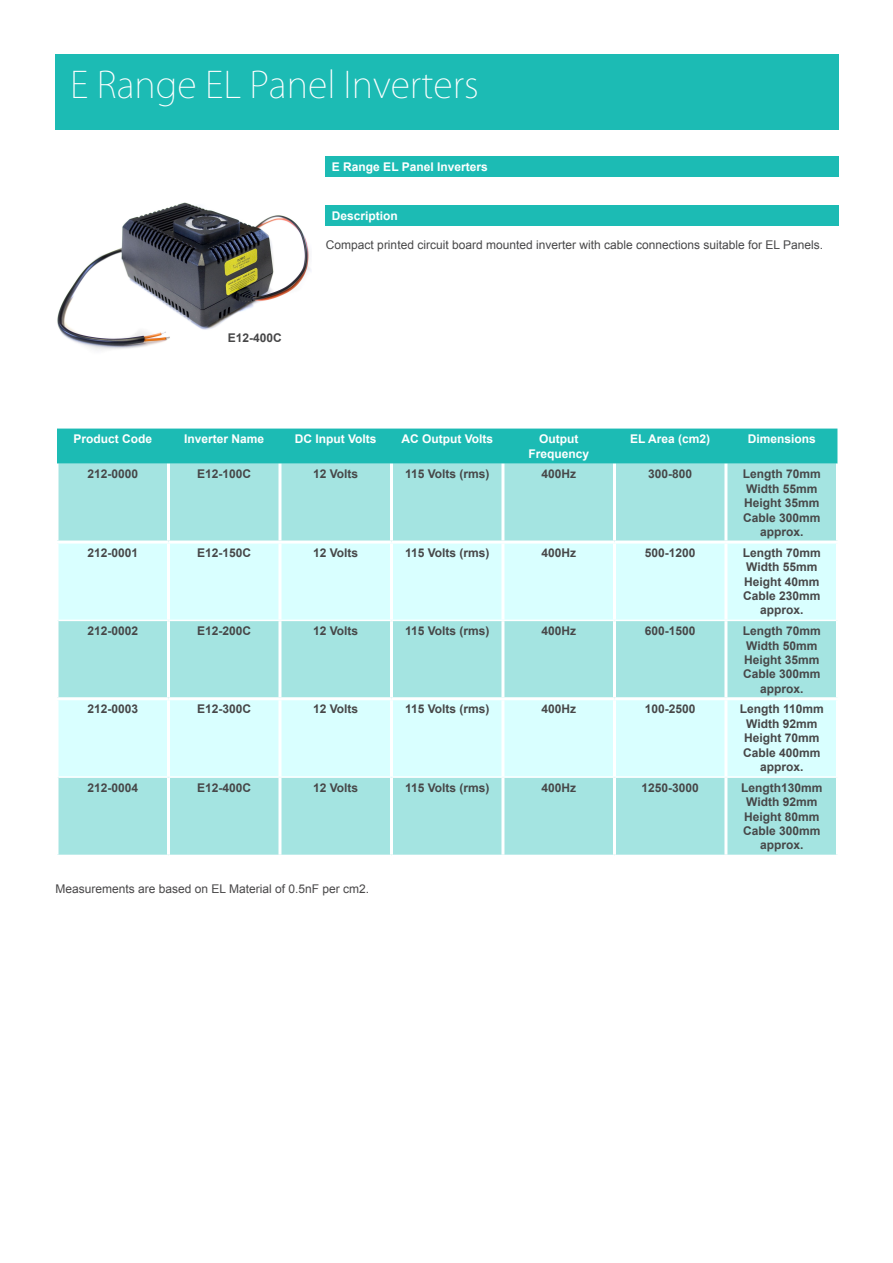
<style>
.page{position:relative;width:893px;height:1263px;background:#fff}
.page>*{position:absolute;margin:0;border:0;box-sizing:border-box;transform-origin:0 0}
.t1{font:200 36px "Koz Go Pro";color:#fff}
.t2{font:700 12px/14.4px "Arial";color:#474748;text-align:center}
.t3{font:700 12px/14.4px "Arial";color:#fff;text-align:center}
.t4{font:12px "Arial";color:#474748}
.t5{font:12px "Arial";color:#484748}
</style>
<div class="page">
<div style="left:56px;top:54px;width:783px;height:75px;background:#1cbbb4"></div>
<div style="left:57px;top:429px;width:780px;height:35px;background:#1cbbb4"></div>
<div style="left:58px;top:464px;width:778px;height:391px;background:#a4e4e1"></div>
<div style="left:58px;top:543px;width:778px;height:77px;background:#d9ffff"></div>
<div style="left:58px;top:700px;width:778px;height:76px;background:#d9ffff"></div>
<hr style="left:167px;top:464px;width:3px;height:76px;background:#fff">
<hr style="left:278px;top:464px;width:3px;height:76px;background:#fff">
<hr style="left:390px;top:464px;width:3px;height:76px;background:#fff">
<hr style="left:501px;top:464px;width:3px;height:76px;background:#fff">
<hr style="left:613px;top:464px;width:3px;height:76px;background:#fff">
<hr style="left:724px;top:464px;width:3px;height:76px;background:#fff">
<hr style="left:167px;top:621px;width:3px;height:76px;background:#fff">
<hr style="left:278px;top:621px;width:3px;height:76px;background:#fff">
<hr style="left:390px;top:621px;width:3px;height:76px;background:#fff">
<hr style="left:501px;top:621px;width:3px;height:76px;background:#fff">
<hr style="left:613px;top:621px;width:3px;height:76px;background:#fff">
<hr style="left:724px;top:621px;width:3px;height:76px;background:#fff">
<hr style="left:167px;top:778px;width:3px;height:77px;background:#fff">
<hr style="left:278px;top:778px;width:3px;height:77px;background:#fff">
<hr style="left:390px;top:778px;width:3px;height:77px;background:#fff">
<hr style="left:501px;top:778px;width:3px;height:77px;background:#fff">
<hr style="left:613px;top:778px;width:3px;height:77px;background:#fff">
<hr style="left:724px;top:778px;width:3px;height:77px;background:#fff">
<hr style="left:56px;top:540px;width:112px;height:3px;background:#fff">
<hr style="left:168px;top:540px;width:112px;height:3px;background:#fff">
<hr style="left:280px;top:540px;width:111px;height:3px;background:#fff">
<hr style="left:391px;top:540px;width:112px;height:3px;background:#fff">
<hr style="left:503px;top:540px;width:111px;height:3px;background:#fff">
<hr style="left:614px;top:540px;width:112px;height:3px;background:#fff">
<hr style="left:726px;top:540px;width:113px;height:3px;background:#fff">
<hr style="left:167px;top:543px;width:3px;height:77px;background:#fff">
<hr style="left:278px;top:543px;width:3px;height:77px;background:#fff">
<hr style="left:390px;top:543px;width:3px;height:77px;background:#fff">
<hr style="left:501px;top:543px;width:3px;height:77px;background:#fff">
<hr style="left:613px;top:543px;width:3px;height:77px;background:#fff">
<hr style="left:724px;top:543px;width:3px;height:77px;background:#fff">
<hr style="left:58px;top:620px;width:110px;height:1px;background:#fff">
<hr style="left:168px;top:620px;width:112px;height:1px;background:#fff">
<hr style="left:280px;top:620px;width:111px;height:1px;background:#fff">
<hr style="left:391px;top:620px;width:112px;height:1px;background:#fff">
<hr style="left:503px;top:620px;width:111px;height:1px;background:#fff">
<hr style="left:614px;top:620px;width:112px;height:1px;background:#fff">
<hr style="left:726px;top:620px;width:110px;height:1px;background:#fff">
<hr style="left:56px;top:697px;width:112px;height:3px;background:#fff">
<hr style="left:168px;top:697px;width:112px;height:3px;background:#fff">
<hr style="left:280px;top:697px;width:111px;height:3px;background:#fff">
<hr style="left:391px;top:697px;width:112px;height:3px;background:#fff">
<hr style="left:503px;top:697px;width:111px;height:3px;background:#fff">
<hr style="left:614px;top:697px;width:112px;height:3px;background:#fff">
<hr style="left:726px;top:697px;width:113px;height:3px;background:#fff">
<hr style="left:167px;top:700px;width:3px;height:76px;background:#fff">
<hr style="left:278px;top:700px;width:3px;height:76px;background:#fff">
<hr style="left:390px;top:700px;width:3px;height:76px;background:#fff">
<hr style="left:501px;top:700px;width:3px;height:76px;background:#fff">
<hr style="left:613px;top:700px;width:3px;height:76px;background:#fff">
<hr style="left:724px;top:700px;width:3px;height:76px;background:#fff">
<hr style="left:58px;top:776px;width:110px;height:2px;background:#fff">
<hr style="left:168px;top:776px;width:112px;height:2px;background:#fff">
<hr style="left:280px;top:776px;width:111px;height:2px;background:#fff">
<hr style="left:391px;top:776px;width:112px;height:2px;background:#fff">
<hr style="left:503px;top:776px;width:111px;height:2px;background:#fff">
<hr style="left:614px;top:776px;width:112px;height:2px;background:#fff">
<hr style="left:726px;top:776px;width:110px;height:2px;background:#fff">
<div style="left:326px;top:156px;width:513px;height:21px;background:#1cbbb4"></div>
<div style="left:326px;top:206px;width:513px;height:20px;background:#1cbbb4"></div>
<img style="left:57px;top:202px;width:254px;height:148px">
<p class="t1" style="left:70px;top:61px;width:410px">E Range EL Panel Inverters</p>
<p class="t2" style="left:228px;top:331px;width:56px">E12-400C</p>
<p class="t3" style="left:332px;top:160px;width:157px">E Range EL Panel Inverters</p>
<p class="t3" style="left:332px;top:209px;width:68px">Description</p>
<p class="t4" style="left:326px;top:237px;width:499px">Compact printed circuit board mounted inverter with cable connections suitable for EL Panels.</p>
<p class="t3" style="left:73px;top:432px;width:80px">Product Code</p>
<p class="t3" style="left:184px;top:432px;width:82px">Inverter Name</p>
<p class="t3" style="left:295px;top:432px;width:83px">DC Input Volts</p>
<p class="t3" style="left:401px;top:432px;width:93px">AC Output Volts</p>
<p class="t3" style="left:528px;top:432px;width:62px">Output<br>Frequency</p>
<p class="t3" style="left:630px;top:432px;width:82px">EL Area (cm2)</p>
<p class="t3" style="left:748px;top:432px;width:70px">Dimensions</p>
<p class="t2" style="left:87px;top:467px;width:52px">212-0000</p>
<p class="t2" style="left:197px;top:467px;width:56px">E12-100C</p>
<p class="t2" style="left:313px;top:467px;width:47px">12 Volts</p>
<p class="t2" style="left:405px;top:467px;width:86px">115 Volts (rms)</p>
<p class="t2" style="left:541px;top:467px;width:36px">400Hz</p>
<p class="t2" style="left:648px;top:467px;width:46px">300-800</p>
<p class="t2" style="left:743px;top:467px;width:80px">Length 70mm</p>
<p class="t2" style="left:746px;top:482px;width:73px">Width 55mm</p>
<p class="t2" style="left:744px;top:496px;width:77px">Height 35mm</p>
<p class="t2" style="left:743px;top:511px;width:79px">Cable 300mm approx.</p>
<p class="t2" style="left:87px;top:546px;width:52px">212-0001</p>
<p class="t2" style="left:197px;top:546px;width:56px">E12-150C</p>
<p class="t2" style="left:313px;top:546px;width:47px">12 Volts</p>
<p class="t2" style="left:405px;top:546px;width:86px">115 Volts (rms)</p>
<p class="t2" style="left:541px;top:546px;width:36px">400Hz</p>
<p class="t2" style="left:645px;top:546px;width:52px">500-1200</p>
<p class="t2" style="left:743px;top:546px;width:80px">Length 70mm</p>
<p class="t2" style="left:746px;top:560px;width:73px">Width 55mm</p>
<p class="t2" style="left:744px;top:575px;width:77px">Height 40mm</p>
<p class="t2" style="left:743px;top:589px;width:79px">Cable 230mm</p>
<p class="t2" style="left:760px;top:603px;width:45px">approx.</p>
<p class="t2" style="left:87px;top:624px;width:52px">212-0002</p>
<p class="t2" style="left:197px;top:624px;width:56px">E12-200C</p>
<p class="t2" style="left:313px;top:624px;width:47px">12 Volts</p>
<p class="t2" style="left:405px;top:624px;width:86px">115 Volts (rms)</p>
<p class="t2" style="left:541px;top:624px;width:36px">400Hz</p>
<p class="t2" style="left:645px;top:624px;width:52px">600-1500</p>
<p class="t2" style="left:743px;top:624px;width:80px">Length 70mm</p>
<p class="t2" style="left:746px;top:638px;width:73px">Width 50mm</p>
<p class="t2" style="left:744px;top:653px;width:77px">Height 35mm</p>
<p class="t2" style="left:743px;top:667px;width:79px">Cable 300mm</p>
<p class="t2" style="left:760px;top:682px;width:45px">approx.</p>
<p class="t2" style="left:87px;top:702px;width:52px">212-0003</p>
<p class="t2" style="left:197px;top:702px;width:56px">E12-300C</p>
<p class="t2" style="left:313px;top:702px;width:47px">12 Volts</p>
<p class="t2" style="left:405px;top:702px;width:86px">115 Volts (rms)</p>
<p class="t2" style="left:541px;top:702px;width:36px">400Hz</p>
<p class="t2" style="left:645px;top:702px;width:52px">100-2500</p>
<p class="t2" style="left:740px;top:702px;width:86px">Length 110mm</p>
<p class="t2" style="left:746px;top:717px;width:73px">Width 92mm</p>
<p class="t2" style="left:744px;top:731px;width:77px">Height 70mm</p>
<p class="t2" style="left:743px;top:746px;width:79px">Cable 400mm approx.</p>
<p class="t2" style="left:87px;top:781px;width:52px">212-0004</p>
<p class="t2" style="left:197px;top:781px;width:56px">E12-400C</p>
<p class="t2" style="left:313px;top:781px;width:47px">12 Volts</p>
<p class="t2" style="left:405px;top:781px;width:86px">115 Volts (rms)</p>
<p class="t2" style="left:541px;top:781px;width:36px">400Hz</p>
<p class="t2" style="left:641px;top:781px;width:59px">1250-3000</p>
<p class="t2" style="left:741px;top:781px;width:83px">Length130mm</p>
<p class="t2" style="left:746px;top:795px;width:73px">Width 92mm</p>
<p class="t2" style="left:744px;top:810px;width:77px">Height 80mm</p>
<p class="t2" style="left:743px;top:824px;width:79px">Cable 300mm</p>
<p class="t2" style="left:760px;top:838px;width:45px">approx.</p>
<p class="t5" style="left:56px;top:881px;width:315px">Measurements are based on EL Material of 0.5nF per cm2.</p>
</div>
